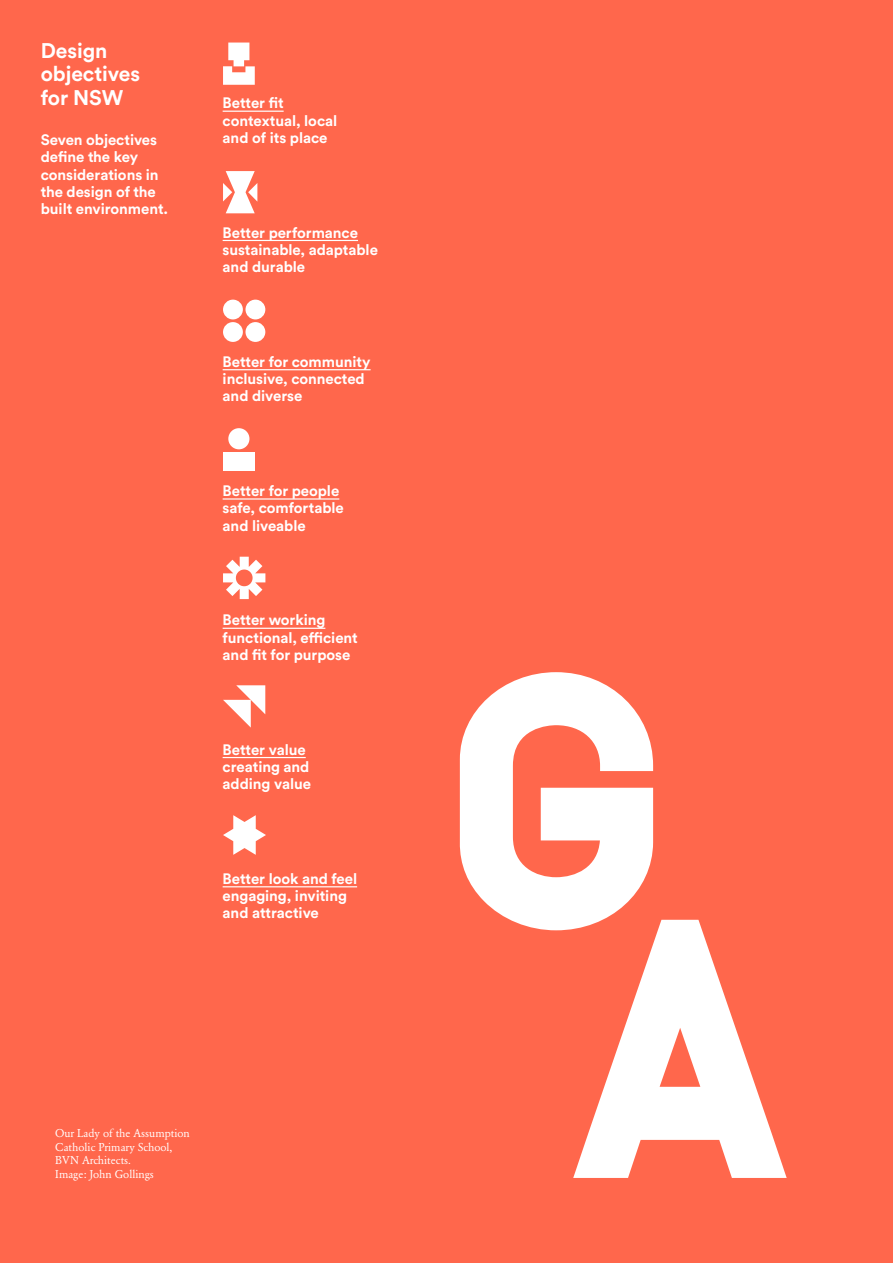
<style>
.page{position:relative;width:893px;height:1263px;background:#ff674c}
.page>*{position:absolute;margin:0;border:0;box-sizing:border-box;transform-origin:0 0}
.t1{font:700 21px/23.2px "Circular Std";letter-spacing:-.005em;color:#fff}
.t2{font:700 15px/17.2px "Circular Std";letter-spacing:-.005em;color:#fff}
.t3{font:11.25px/13.5px "Garamond BE";color:#fff}
</style>
<div class="page">
<hr style="left:223px;top:111px;width:61px;height:1px;background:#fff">
<hr style="left:223px;top:240px;width:135px;height:1px;background:#fff">
<hr style="left:223px;top:369px;width:148px;height:1px;background:#fff">
<hr style="left:223px;top:498px;width:116px;height:2px;background:#fff">
<hr style="left:223px;top:628px;width:102px;height:1px;background:#fff">
<hr style="left:223px;top:757px;width:83px;height:1px;background:#fff">
<hr style="left:223px;top:886px;width:134px;height:1px;background:#fff">
<svg style="left:223px;top:43px;width:32px;height:42px"></svg>
<svg style="left:223px;top:171px;width:34px;height:42px"></svg>
<svg style="left:223px;top:557px;width:42px;height:42px"></svg>
<div style="left:223px;top:452px;width:32px;height:18px;background:#fff"></div>
<div style="left:228px;top:428px;width:21px;height:21px;background:#fff;border-radius:50%"></div>
<div style="left:223px;top:300px;width:20px;height:19px;background:#fff;border-radius:50%"></div>
<div style="left:245px;top:300px;width:20px;height:19px;background:#fff;border-radius:50%"></div>
<div style="left:223px;top:322px;width:20px;height:20px;background:#fff;border-radius:50%"></div>
<div style="left:245px;top:322px;width:20px;height:20px;background:#fff;border-radius:50%"></div>
<svg style="left:223px;top:815px;width:43px;height:40px"></svg>
<svg style="left:223px;top:685px;width:42px;height:42px"></svg>
<svg style="left:459px;top:672px;width:194px;height:258px;fill:#fff"></svg>
<svg style="left:573px;top:920px;width:214px;height:258px"></svg>
<h1 class="t1" style="left:41px;top:39px;width:101px">Design objectives for NSW</h1>
<p class="t2" style="left:41px;top:131px;width:129px">Seven objectives define the key considerations in the design of the built environment.</p>
<p class="t2" style="left:223px;top:94px;width:116px">Better fit contextual, local and of its place</p>
<p class="t2" style="left:223px;top:223px;width:157px">Better performance sustainable, adaptable and durable</p>
<p class="t2" style="left:223px;top:353px;width:149px">Better for community inclusive, connected and diverse</p>
<p class="t2" style="left:223px;top:482px;width:123px">Better for people safe, comfortable and liveable</p>
<p class="t2" style="left:223px;top:611px;width:137px">Better working functional, efficient and fit for purpose</p>
<p class="t2" style="left:223px;top:740px;width:90px">Better value creating and adding value</p>
<p class="t2" style="left:223px;top:870px;width:136px">Better look and feel engaging, inviting and attractive</p>
<p class="t3" style="left:55px;top:1127px;width:136px">Our Lady of the Assumption<br>Catholic Primary School,<br>BVN Architects.<br>Image: John Gollings</p>
</div>
